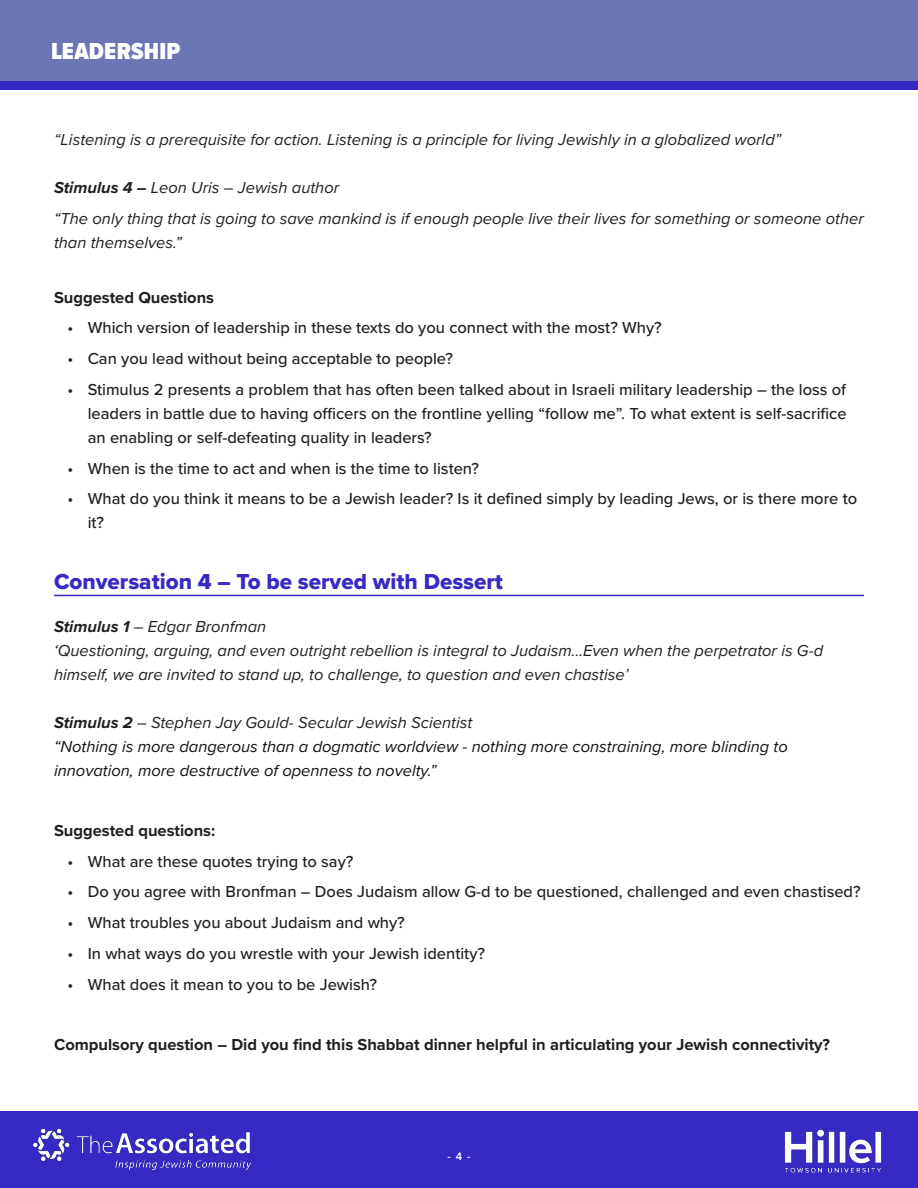
<style>
.page{position:relative;width:918px;height:1188px;background:#fff}
.page>*{position:absolute;margin:0;border:0;box-sizing:border-box;transform-origin:0 0}
.t1{font:900 24px "Proxima Nova Cond";letter-spacing:.01em;color:#fff}
.t2{font:22.5px "Proxima Nova Extrabld";color:#3629c4}
.t3{font:500 16.5px/24px "Proxima Nova";color:#231f20;text-align:justify}
.t4{font:italic 16.5px/24px "Proxima Nova";color:#231f20}
.t5{font:italic 16.5px/24px "Proxima Nova";color:#131313}
.t6{font:700 16.5px "Proxima Nova";color:#231f20}
.t7{font:600 10.95px "Proxima Nova";color:#fff}
.s1{font-weight:700}
</style>
<div class="page">
<div style="left:0;top:1111px;width:918px;height:77px;background:#3629c4"></div>
<div style="left:0;top:71px;width:918px;height:19px;background:#3629c4"></div>
<div style="left:0;top:0;width:918px;height:81px;background:#6c76b6"></div>
<img style="left:33px;top:1128px;width:218px;height:42px">
<img style="left:784px;top:1129px;width:98px;height:44px">
<hr style="left:54px;top:595px;width:810px;height:1px;background:#3629c4">
<h1 class="t1" style="left:51px;top:34px;width:131px">LEADERSHIP</h1>
<p class="t4" style="left:54px;top:127px;width:729px">“Listening is a prerequisite for action. Listening is a principle for living Jewishly in a globalized world”</p>
<p class="t4" style="left:54px;top:175px;width:287px"><span class="s1">Stimulus 4 –</span> Leon Uris – Jewish author</p>
<p class="t4" style="left:54px;top:206px;width:811px">“The only thing that is going to save mankind is if enough people live their lives for something or someone other than themselves.”</p>
<p class="t6" style="left:54px;top:285px;width:162px">Suggested Questions</p>
<p class="t3" style="left:68px;top:315px;width:596px">• Which version of leadership in these texts do you connect with the most? Why?</p>
<p class="t3" style="left:68px;top:346px;width:387px">• Can you lead without being acceptable to people?</p>
<p class="t3" style="left:88px;top:377px;width:760px;text-indent:-20px">• Stimulus 2 presents a problem that has often been talked about in Israeli military leadership – the loss of leaders in battle due to having officers on the frontline yelling “follow me”. To what extent is self-sacrifice an enabling or self-defeating quality in leaders?</p>
<p class="t3" style="left:68px;top:456px;width:413px">• When is the time to act and when is the time to listen?</p>
<p class="t3" style="left:88px;top:486px;width:771px;text-indent:-20px">• What do you think it means to be a Jewish leader? Is it defined simply by leading Jews, or is there more to it?</p>
<p class="t2" style="left:54px;top:565px;width:451px">Conversation 4 – To be served with Dessert</p>
<p class="t4" style="left:54px;top:613px;width:214px"><span class="s1">Stimulus 1</span> – Edgar Bronfman</p>
<p class="t4" style="left:54px;top:637px;width:771px">‘Questioning, arguing, and even outright rebellion is integral to Judaism…Even when the perpetrator is G-d himself, we are invited to stand up, to challenge, to question and even chastise’</p>
<p class="t4" style="left:54px;top:709px;width:420px"><span class="s1">Stimulus 2</span> – Stephen Jay Gould- Secular Jewish Scientist</p>
<p class="t5" style="left:54px;top:733px;width:735px">“Nothing is more dangerous than a dogmatic worldview - nothing more constraining, more blinding to innovation, more destructive of openness to novelty.”</p>
<p class="t6" style="left:54px;top:818px;width:163px">Suggested questions:</p>
<p class="t3" style="left:68px;top:848px;width:287px">• What are these quotes trying to say?</p>
<p class="t3" style="left:68px;top:879px;width:795px">• Do you agree with Bronfman – Does Judaism allow G-d to be questioned, challenged and even chastised?</p>
<p class="t3" style="left:68px;top:910px;width:339px">• What troubles you about Judaism and why?</p>
<p class="t3" style="left:68px;top:941px;width:419px">• In what ways do you wrestle with your Jewish identity?</p>
<p class="t3" style="left:68px;top:971px;width:311px">• What does it mean to you to be Jewish?</p>
<p class="t6" style="left:54px;top:1032px;width:778px">Compulsory question – Did you find this Shabbat dinner helpful in articulating your Jewish connectivity?</p>
<p class="t7" style="left:447px;top:1149px;width:25px">- 4 -</p>
</div>
